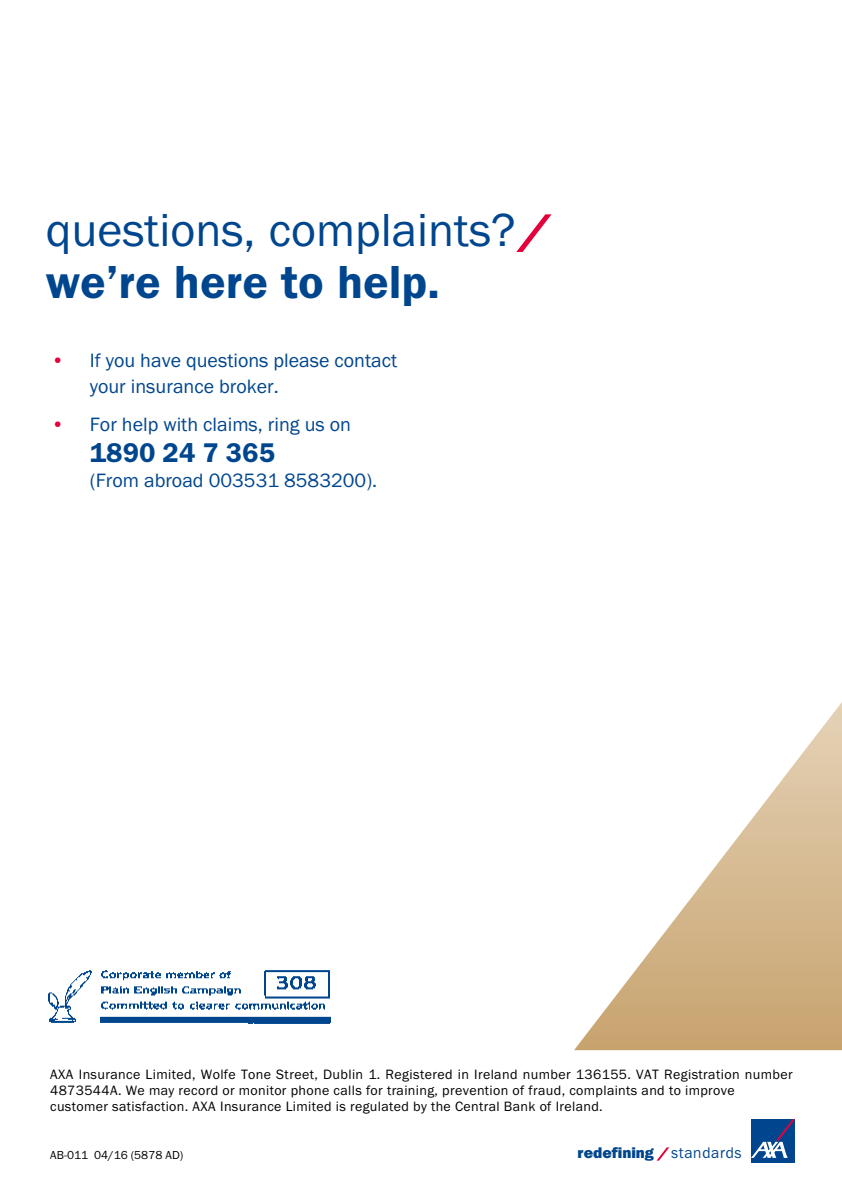
<style>
.page{position:relative;width:842px;height:1191px;background:#fff}
.page>*{position:absolute;margin:0;border:0;box-sizing:border-box;transform-origin:0 0}
.t1{font:48px "Franklin Got T";color:#00468e}
.t2{font:600 48px "Franklin Got T";color:#00468e}
.t3{font:600 28px "Franklin Got T";color:#00468e}
.t4{font:20px/26px "Franklin Got T";color:#00468e}
.t5{font:800 15.4px "Franklin Gothic IT Cby BT";color:#00468e}
.t6{font:14px/16px "Franklin Got T";letter-spacing:.025em;color:#000}
.t7{font:12px "Franklin Got T";color:#000}
.s1{font-weight:600;color:#e4003a}
.s2{font-weight:400}
</style>
<div class="page">
<svg style="left:574px;top:702px;width:268px;height:348px"></svg>
<svg style="left:751px;top:1119px;width:44px;height:44px"></svg>
<div style="left:752px;top:1119px;width:43px;height:43px;background:#00468e"></div>
<svg style="left:752px;top:1119px;width:43px;height:38px"></svg>
<svg style="left:657px;top:1147px;width:12px;height:13px"></svg>
<svg style="left:516px;top:214px;width:35px;height:38px"></svg>
<img style="left:48px;top:970px;width:283px;height:54px">
<p class="t1" style="left:46px;top:203px;width:471px">questions, complaints?</p>
<p class="t2" style="left:46px;top:255px;width:395px">we’re here to help.</p>
<p class="t4" style="left:90px;top:347px;width:309px;text-indent:-38px"><span class="s1">•</span> If you have questions please contact your insurance broker.</p>
<p class="t4" style="left:51px;top:411px;width:301px"><span class="s1">•</span> For help with claims, ring us on</p>
<p class="t3" style="left:90px;top:437px;width:187px">1890 24 7 365</p>
<p class="t4" style="left:90px;top:467px;width:289px">(From abroad 003531 8583200).</p>
<p class="t6" style="left:50px;top:1065px;width:744px">AXA Insurance Limited, Wolfe Tone Street, Dublin 1. Registered in Ireland number 136155. VAT Registration number<br>4873544A. We may record or monitor phone calls for training, prevention of fraud, complaints and to improve</p>
<p class="t6" style="left:50px;top:1097px;width:554px">customer satisfaction. AXA Insurance Limited is regulated by the Central Bank of Ireland.</p>
<p class="t7" style="left:50px;top:1148px;width:135px">AB-011 04/16 (5878 AD)</p>
<p class="t5" style="left:578px;top:1143px;width:165px">redefining <span class="s2">standards</span></p>
</div>
